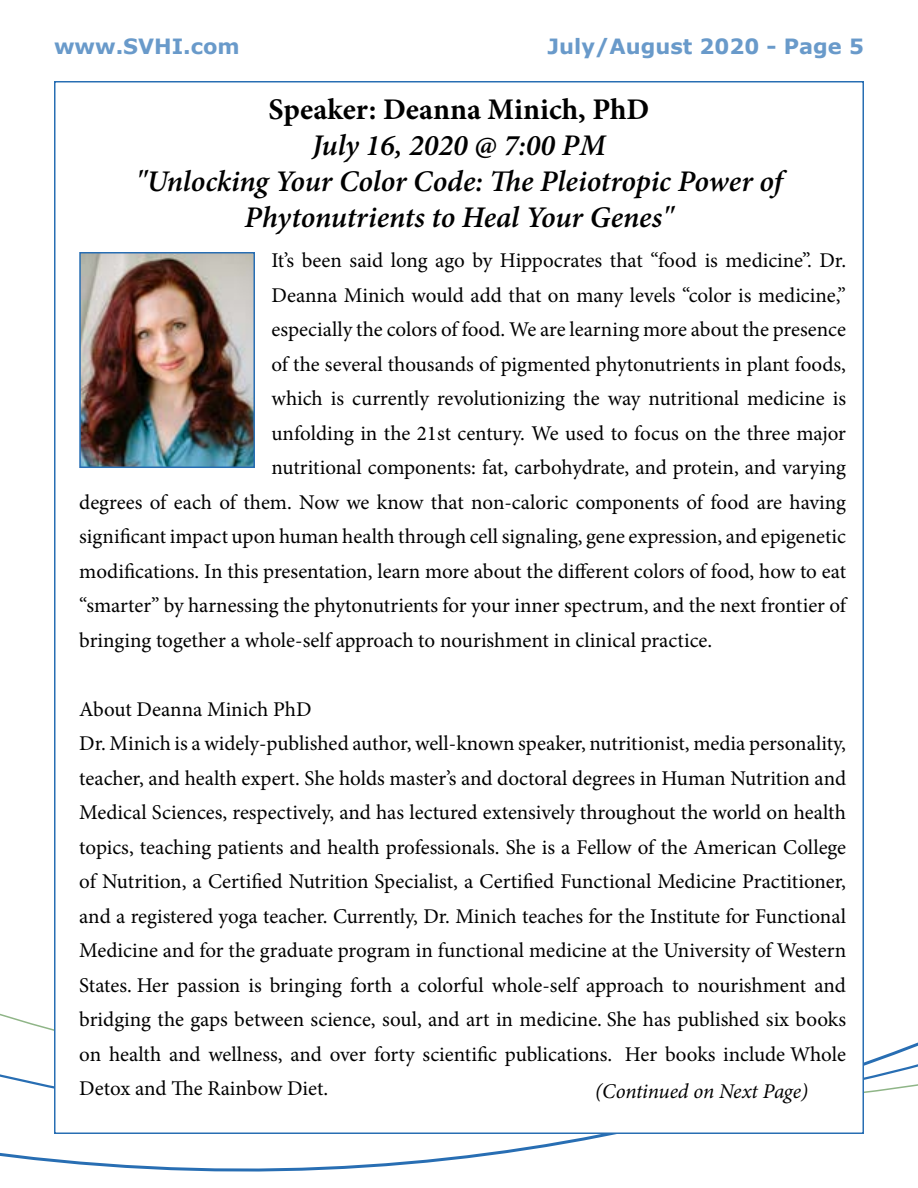
<style>
.page{position:relative;width:918px;height:1188px;background:#fff}
.page>*{position:absolute;margin:0;border:0;box-sizing:border-box;transform-origin:0 0}
.t1{font:italic 600 30px/36px "Minion Pro";letter-spacing:-.005em;color:#000;text-align:center}
.t2{font:700 30px "Minion Pro";color:#000}
.t3{font:21px/34.5px "Minion Pro";color:#000}
.t4{font:700 21px "Verdana";color:#699aca}
.t5{font:italic 21px "Minion Pro";letter-spacing:-.01em;color:#000}
</style>
<div class="page">
<svg style="left:0;top:1013px;width:918px;height:159px"></svg>
<div style="left:54px;top:81px;width:810px;height:1053px;background:#fff;border:2px solid #286eb3"></div>
<img style="left:82px;top:255px;width:170px;height:210px">
<div style="left:79px;top:252px;width:176px;height:216px;border:2px solid #286eb3"></div>
<p class="t4" style="left:54px;top:31px;width:187px">www.SVHI.com</p>
<p class="t4" style="left:548px;top:31px;width:318px">July/August 2020 - Page 5</p>
<h1 class="t2" style="left:269px;top:88px;width:382px">Speaker: Deanna Minich, PhD</h1>
<h1 class="t1" style="left:136px;top:127px;width:648px">July 16, 2020 @ 7:00 PM<br>"Unlocking Your Color Code: The Pleiotropic Power of<br>Phytonutrients to Heal Your Genes"</h1>
<p class="t3" style="left:272px;top:243px;width:576px">It’s been said long ago by Hippocrates that “food is medicine”. Dr.</p>
<p class="t3" style="left:272px;top:278px;width:576px">Deanna Minich would add that on many levels “color is medicine,”</p>
<p class="t3" style="left:272px;top:312px;width:576px">especially the colors of food. We are learning more about the presence</p>
<p class="t3" style="left:272px;top:347px;width:576px">of the several thousands of pigmented phytonutrients in plant foods,</p>
<p class="t3" style="left:272px;top:381px;width:576px">which is currently revolutionizing the way nutritional medicine is</p>
<p class="t3" style="left:272px;top:416px;width:576px">unfolding in the 21st century. We used to focus on the three major</p>
<p class="t3" style="left:272px;top:450px;width:576px">nutritional components: fat, carbohydrate, and protein, and varying</p>
<p class="t3" style="left:79px;top:485px;width:768px">degrees of each of them. Now we know that non-caloric components of food are having</p>
<p class="t3" style="left:79px;top:519px;width:768px">significant impact upon human health through cell signaling, gene expression, and epigenetic</p>
<p class="t3" style="left:79px;top:554px;width:768px">modifications. In this presentation, learn more about the different colors of food, how to eat</p>
<p class="t3" style="left:79px;top:588px;width:768px">“smarter” by harnessing the phytonutrients for your inner spectrum, and the next frontier of</p>
<p class="t3" style="left:79px;top:623px;width:634px">bringing together a whole-self approach to nourishment in clinical practice.</p>
<p class="t3" style="left:79px;top:692px;width:768px">About Deanna Minich PhD<br>Dr. Minich is a widely-published author, well-known speaker, nutritionist, media personality, teacher, and health expert. She holds master’s and doctoral degrees in Human Nutrition and Medical Sciences, respectively, and has lectured extensively throughout the world on health topics, teaching patients and health professionals. She is a Fellow of the American College of Nutrition, a Certified Nutrition Specialist, a Certified Functional Medicine Practitioner, and a registered yoga teacher. Currently, Dr. Minich teaches for the Institute for Functional Medicine and for the graduate program in functional medicine at the University of Western States. Her passion is bringing forth a colorful whole-self approach to nourishment and bridging the gaps between science, soul, and art in medicine. She has published six books on health and wellness, and over forty scientific publications. Her books include Whole Detox and The Rainbow Diet.</p>
<p class="t5" style="left:595px;top:1077px;width:215px">(Continued on Next Page)</p>
</div>
